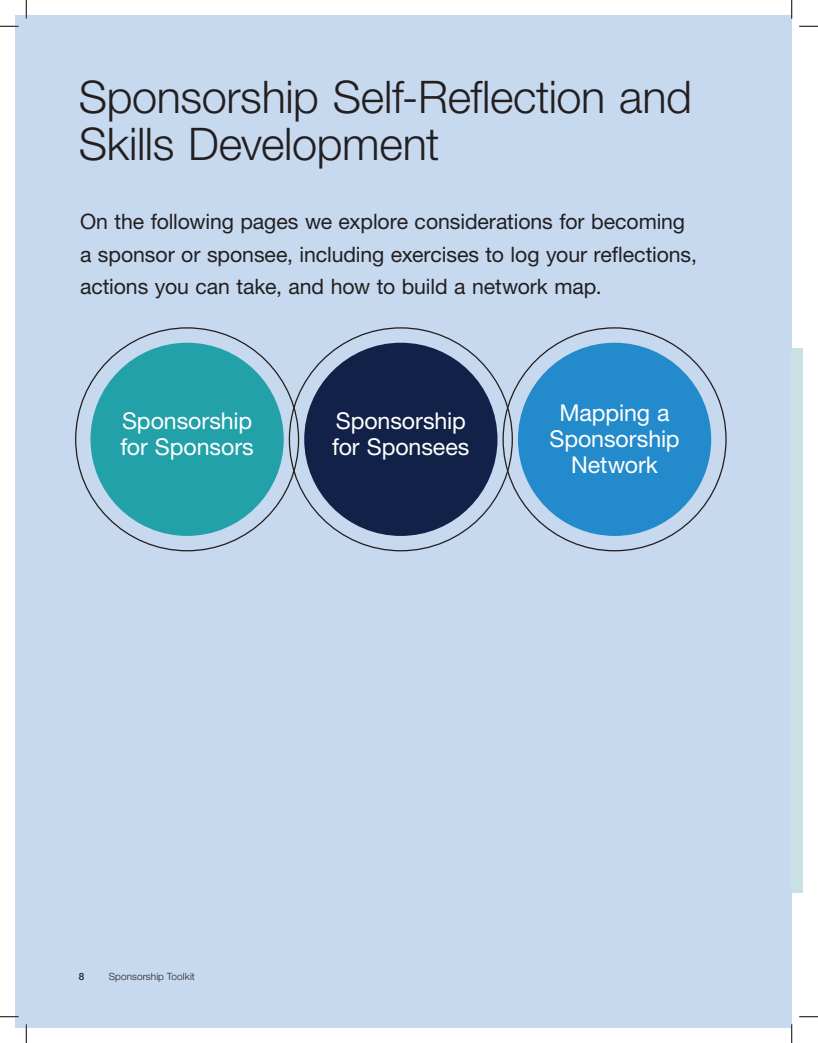
<style>
.page{position:relative;width:818px;height:1043px;background:#fff}
.page>*{position:absolute;margin:0;border:0;box-sizing:border-box;transform-origin:0 0}
.Hed-B{font:300 45px/47.5px "Helvetica Neue LT Std";letter-spacing:-.01em;color:#231f20}
.Hed-B-2{font:23.12px/25.8px "Helvetica Neue LT Std";letter-spacing:-.005em;color:#fff}
.Hed-B-3{font:21.25px/32.5px "Helvetica Neue LT Std";letter-spacing:-.005em;color:#231f20}
.t1{font:300 10px "Helvetica Neue LT Std";letter-spacing:.01em;color:#231f20}
.t2{font:500 10px "Helvetica Neue LT Std";color:#231f20}
</style>
<div class="page">
<div style="left:15px;top:15px;width:776px;height:1013px;background:#c7d9ef"></div>
<div style="left:90px;top:343px;width:194px;height:193px;background:#22a1a9;border-radius:50%"></div>
<div style="left:304px;top:343px;width:193px;height:193px;background:#112147;border-radius:50%"></div>
<div style="left:518px;top:343px;width:193px;height:193px;background:#238acb;border-radius:50%"></div>
<div style="left:791px;top:349px;width:11px;height:543px;background:#cae1e4"></div>
<svg style="left:0;top:25px;width:19px;height:2px"></svg>
<svg style="left:799px;top:25px;width:19px;height:2px"></svg>
<svg style="left:0;top:1016px;width:19px;height:1px"></svg>
<svg style="left:799px;top:1016px;width:19px;height:1px"></svg>
<svg style="left:25px;top:0;width:2px;height:19px"></svg>
<svg style="left:25px;top:1024px;width:2px;height:18px"></svg>
<svg style="left:791px;top:0;width:1px;height:19px"></svg>
<svg style="left:791px;top:1024px;width:1px;height:18px"></svg>
<p class="Hed-B" style="left:79px;top:72px;width:614px">Sponsorship Self-Reflection and<br>Skills Development</p>
<p class="Hed-B-3" style="left:80px;top:205px;width:618px">On the following pages we explore considerations for becoming a sponsor or sponsee, including exercises to log your reflections, actions you can take, and how to build a network map.</p>
<p class="Hed-B-2" style="left:120px;top:407px;width:135px">Sponsorship for Sponsors</p>
<p class="Hed-B-2" style="left:332px;top:407px;width:139px">Sponsorship for Sponsees</p>
<p class="Hed-B-2" style="left:549px;top:400px;width:132px;text-align:center">Mapping a<br>Sponsorship<br>Network</p>
<p class="t2" style="left:79px;top:970px;width:7px">8</p>
<p class="t1" style="left:109px;top:970px;width:88px">Sponsorship Toolkit</p>
</div>
